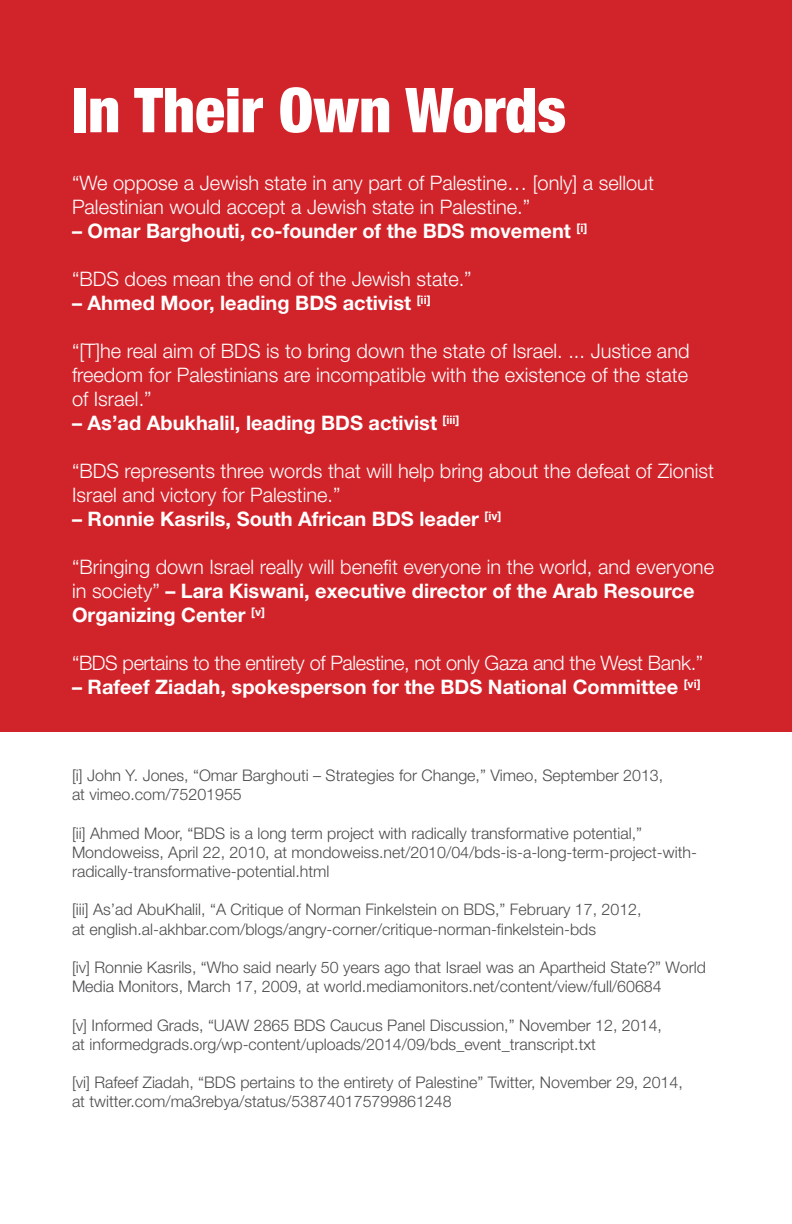
<style>
.page{position:relative;width:792px;height:1224px;background:#fff}
.page>*{position:absolute;margin:0;border:0;box-sizing:border-box;transform-origin:0 0}
.t1{font:900 condensed 62px "Helvetica Neue";color:#fff}
.t2{font:300 20px/24px "Helvetica Neue LT Std";color:#fff}
.t3{font:700 20px "Helvetica Neue LT Std";color:#fff}
.t4{font:300 20px "Helvetica Neue LT Std";letter-spacing:-.02em;color:#fff}
.t5{font:300 16px/19.2px "Helvetica Neue LT Std";color:#4b4c4d}
.s1{font-weight:700}
</style>
<div class="page">
<div style="left:0;top:0;width:792px;height:732px;background:#d1232a"></div>
<p class="t1" style="left:72px;top:59px;width:496px">In Their Own Words</p>
<p class="t2" style="left:72px;top:171px;width:583px">“We oppose a Jewish state in any part of Palestine… [only] a sellout<br>Palestinian would accept a Jewish state in Palestine.”</p>
<p class="t3" style="left:72px;top:219px;width:517px">– Omar Barghouti, co-founder of the BDS movement <sup>[i]</sup></p>
<p class="t2" style="left:72px;top:267px;width:401px">“BDS does mean the end of the Jewish state.”</p>
<p class="t3" style="left:72px;top:291px;width:360px">– Ahmed Moor, leading BDS activist <sup>[ii]</sup></p>
<p class="t2" style="left:72px;top:339px;width:619px">“[T]he real aim of BDS is to bring down the state of Israel. ... Justice and freedom for Palestinians are incompatible with the existence of the state</p>
<p class="t2" style="left:72px;top:387px;width:81px">of Israel.”</p>
<p class="t3" style="left:72px;top:411px;width:389px">– As’ad Abukhalil, leading BDS activist <sup>[iii]</sup></p>
<p class="t2" style="left:72px;top:459px;width:643px">“BDS represents three words that will help bring about the defeat of Zionist<br>Israel and victory for Palestine.”</p>
<p class="t3" style="left:72px;top:507px;width:431px">– Ronnie Kasrils, South African BDS leader <sup>[iv]</sup></p>
<p class="t2" style="left:72px;top:555px;width:644px">“Bringing down Israel really will benefit everyone in the world, and everyone in society” <span class="s1">– Lara Kiswani, executive director of the Arab Resource<br>Organizing Center</span> <sup>[v]</sup></p>
<p class="t4" style="left:72px;top:651px;width:633px">“BDS pertains to the entirety of Palestine, not only Gaza and the West Bank.”</p>
<p class="t3" style="left:72px;top:675px;width:630px">– Rafeef Ziadah, spokesperson for the BDS National Committee <sup>[vi]</sup></p>
<p class="t5" style="left:72px;top:765px;width:593px">[i] John Y. Jones, “Omar Barghouti – Strategies for Change,” Vimeo, September 2013,</p>
<p class="t5" style="left:72px;top:785px;width:171px">at vimeo.com/75201955</p>
<p class="t5" style="left:72px;top:823px;width:626px">[ii] Ahmed Moor, “BDS is a long term project with radically transformative potential,”<br>Mondoweiss, April 22, 2010, at mondoweiss.net/2010/04/bds-is-a-long-term-project-with&shy;radically-transformative-potential.html</p>
<p class="t5" style="left:72px;top:900px;width:571px">[iii] As’ad AbuKhalil, “A Critique of Norman Finkelstein on BDS,” February 17, 2012,</p>
<p class="t5" style="left:72px;top:919px;width:526px">at english.al-akhbar.com/blogs/angry-corner/critique-norman-finkelstein-bds</p>
<p class="t5" style="left:72px;top:957px;width:635px">[iv] Ronnie Kasrils, “Who said nearly 50 years ago that Israel was an Apartheid State?” World<br>Media Monitors, March 17, 2009, at world.mediamonitors.net/content/view/full/60684</p>
<p class="t5" style="left:72px;top:1015px;width:592px">[v] Informed Grads, “UAW 2865 BDS Caucus Panel Discussion,” November 12, 2014,</p>
<p class="t5" style="left:72px;top:1034px;width:525px">at informedgrads.org/wp-content/uploads/2014/09/bds_event_transcript.txt</p>
<p class="t5" style="left:72px;top:1073px;width:612px">[vi] Rafeef Ziadah, “BDS pertains to the entirety of Palestine” Twitter, November 29, 2014,</p>
<p class="t5" style="left:72px;top:1092px;width:381px">at twitter.com/ma3rebya/status/538740175799861248</p>
</div>
